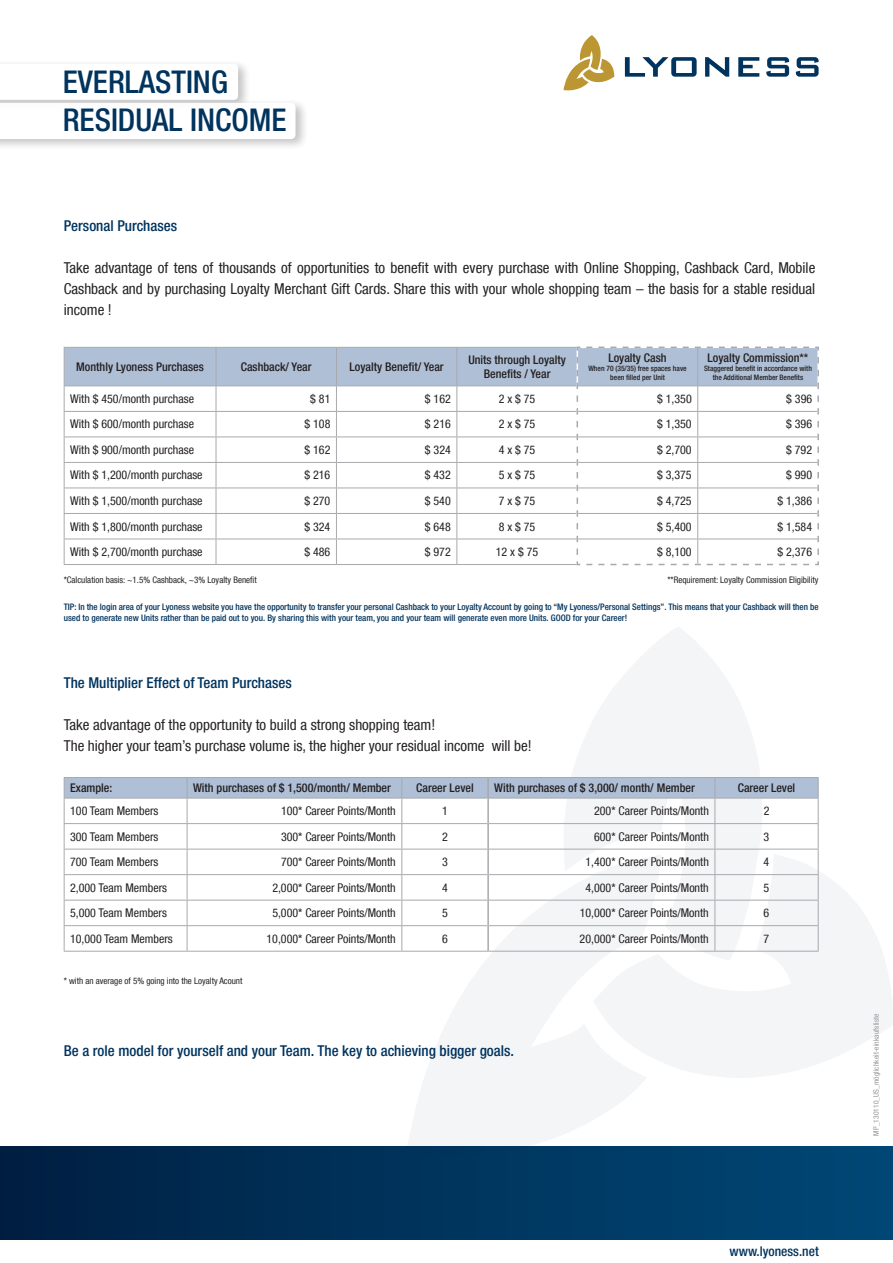
<style>
.page{position:relative;width:893px;height:1263px;background:#fff}
.page>*{position:absolute;margin:0;border:0;box-sizing:border-box;transform-origin:0 0}
.t1{font:500 condensed 31.35px/38.2px "Helvetica Neue LT Com";color:#00335d}
.t2{font:condensed 15px/21px "Helvetica Neue LT Com";color:#231f20;text-align:justify}
.t3{font:500 condensed 15px "Helvetica Neue LT Com";color:#00335d}
.t4{font:500 condensed 13.5px "Helvetica Neue LT Com";color:#00335d}
.t5{font:condensed 12px "Helvetica Neue LT Com";color:#231f20}
.t6{font:500 condensed 12px/14.4px "Helvetica Neue LT Com";color:#231f20;text-align:center}
.t7{font:500 condensed 9px/10.8px "Helvetica Neue LT Com";color:#00335d}
.t8{font:condensed 9px "Helvetica Neue LT Com";color:#231f20}
.t9{font:500 condensed 7.5px/9px "Helvetica Neue LT Com";color:#231f20;text-align:center}
.t10{font:condensed 7.5px "Helvetica Neue LT Com";letter-spacing:.01em;color:#939598}
</style>
<div class="page">
<div style="left:0;top:1146px;width:893px;height:94px;background:linear-gradient(to right,#001f43,#004976)"></div>
<svg style="left:563px;top:35px;width:51px;height:55px"></svg>
<svg style="left:625px;top:57px;width:194px;height:20px"></svg>
<svg style="left:406px;top:952px;width:255px;height:206px;fill:#f3f5f7"></svg>
<svg style="left:563px;top:627px;width:197px;height:333px;fill:#f3f5f7"></svg>
<svg style="left:593px;top:872px;width:300px;height:207px;fill:#f3f5f7"></svg>
<svg style="left:64px;top:346px;width:755px;height:220px"></svg>
<svg style="left:64px;top:777px;width:755px;height:174px"></svg>
<hr style="left:64px;top:951px;width:123px;height:1px;background:#a8a9ad">
<hr style="left:187px;top:951px;width:215px;height:1px;background:#a8a9ad">
<hr style="left:402px;top:951px;width:86px;height:1px;background:#a8a9ad">
<hr style="left:488px;top:951px;width:227px;height:1px;background:#a8a9ad">
<hr style="left:715px;top:951px;width:104px;height:1px;background:#a8a9ad">
<hr style="left:487px;top:778px;width:2px;height:20px;background:#a8a9ad">
<hr style="left:487px;top:798px;width:2px;height:26px;background:#a8a9ad">
<hr style="left:487px;top:824px;width:2px;height:25px;background:#a8a9ad">
<hr style="left:487px;top:849px;width:2px;height:26px;background:#a8a9ad">
<hr style="left:487px;top:875px;width:2px;height:25px;background:#a8a9ad">
<hr style="left:487px;top:900px;width:2px;height:26px;background:#a8a9ad">
<hr style="left:487px;top:926px;width:2px;height:25px;background:#a8a9ad">
<div style="left:0;top:98px;width:309px;height:53px;background:#231f20;opacity:.3"></div>
<svg style="left:0;top:64px;width:296px;height:75px"></svg>
<h1 class="t1" style="left:63px;top:63px;width:167px">EVERLASTING resi</h1>
<h1 class="t1" style="left:118px;top:101px;width:34px">dual</h1>
<h1 class="t1" style="left:190px;top:101px;width:17px">income</h1>
<p class="t3" style="left:64px;top:216px;width:115px">Personal Purchases</p>
<p class="t2" style="left:64px;top:257px;width:753px">Take advantage of tens of thousands of opportunities to benefit with every purchase with Online Shopping, Cashback Card, Mobile Cashback and by purchasing Loyalty Merchant Gift Cards. Share this with your whole shopping team – the basis for a stable residual income !</p>
<p class="t6" style="left:76px;top:359px;width:129px">Monthly Lyoness Purchases</p>
<p class="t6" style="left:241px;top:359px;width:72px">Cashback/ Year</p>
<p class="t6" style="left:350px;top:359px;width:96px">Loyalty Benefit/ Year</p>
<p class="t6" style="left:468px;top:352px;width:99px">Units through Loyalty<br>Benefits / Year</p>
<p class="t6" style="left:608px;top:350px;width:60px">Loyalty Cash</p>
<p class="t9" style="left:588px;top:364px;width:100px">When 70 (35/35) free spaces have been filled per Unit</p>
<p class="t6" style="left:708px;top:350px;width:102px">Loyalty Commission**</p>
<p class="t9" style="left:704px;top:364px;width:109px">Staggered benefit in accordance with the Additional Member Benefits</p>
<p class="t5" style="left:70px;top:392px;width:125px">With $ 450/month purchase</p>
<p class="t5" style="left:310px;top:392px;width:22px">$ 81</p>
<p class="t5" style="left:425px;top:392px;width:27px">$ 162</p>
<p class="t5" style="left:499px;top:392px;width:38px">2 x $ 75</p>
<p class="t5" style="left:657px;top:392px;width:36px">$ 1,350</p>
<p class="t5" style="left:786px;top:392px;width:27px">$ 396</p>
<p class="t5" style="left:70px;top:417px;width:125px">With $ 600/month purchase</p>
<p class="t5" style="left:304px;top:417px;width:27px">$ 108</p>
<p class="t5" style="left:425px;top:417px;width:27px">$ 216</p>
<p class="t5" style="left:499px;top:417px;width:38px">2 x $ 75</p>
<p class="t5" style="left:657px;top:417px;width:36px">$ 1,350</p>
<p class="t5" style="left:786px;top:417px;width:27px">$ 396</p>
<p class="t5" style="left:70px;top:443px;width:125px">With $ 900/month purchase</p>
<p class="t5" style="left:304px;top:443px;width:27px">$ 162</p>
<p class="t5" style="left:425px;top:443px;width:27px">$ 324</p>
<p class="t5" style="left:499px;top:443px;width:38px">4 x $ 75</p>
<p class="t5" style="left:657px;top:443px;width:36px">$ 2,700</p>
<p class="t5" style="left:786px;top:443px;width:27px">$ 792</p>
<p class="t5" style="left:70px;top:468px;width:134px">With $ 1,200/month purchase</p>
<p class="t5" style="left:304px;top:468px;width:27px">$ 216</p>
<p class="t5" style="left:425px;top:468px;width:27px">$ 432</p>
<p class="t5" style="left:499px;top:468px;width:38px">5 x $ 75</p>
<p class="t5" style="left:657px;top:468px;width:36px">$ 3,375</p>
<p class="t5" style="left:786px;top:468px;width:27px">$ 990</p>
<p class="t5" style="left:70px;top:494px;width:134px">With $ 1,500/month purchase</p>
<p class="t5" style="left:304px;top:494px;width:27px">$ 270</p>
<p class="t5" style="left:425px;top:494px;width:27px">$ 540</p>
<p class="t5" style="left:499px;top:494px;width:38px">7 x $ 75</p>
<p class="t5" style="left:657px;top:494px;width:36px">$ 4,725</p>
<p class="t5" style="left:778px;top:494px;width:36px">$ 1,386</p>
<p class="t5" style="left:70px;top:519px;width:134px">With $ 1,800/month purchase</p>
<p class="t5" style="left:304px;top:519px;width:27px">$ 324</p>
<p class="t5" style="left:425px;top:519px;width:27px">$ 648</p>
<p class="t5" style="left:499px;top:519px;width:38px">8 x $ 75</p>
<p class="t5" style="left:657px;top:519px;width:36px">$ 5,400</p>
<p class="t5" style="left:777px;top:519px;width:36px">$ 1,584</p>
<p class="t5" style="left:70px;top:545px;width:134px">With $ 2,700/month purchase</p>
<p class="t5" style="left:304px;top:545px;width:27px">$ 486</p>
<p class="t5" style="left:425px;top:545px;width:27px">$ 972</p>
<p class="t5" style="left:496px;top:545px;width:44px">12 x $ 75</p>
<p class="t5" style="left:657px;top:545px;width:36px">$ 8,100</p>
<p class="t5" style="left:777px;top:545px;width:36px">$ 2,376</p>
<p class="t8" style="left:64px;top:574px;width:194px">*Calculation basis: ~1.5% Cashback, ~3% Loyalty Benefit</p>
<p class="t8" style="left:667px;top:574px;width:153px">**Requirement: Loyalty Commission Eligibility</p>
<p class="t7" style="left:64px;top:602px;width:756px">TIP: In the login area of your Lyoness website you have the opportunity to transfer your personal Cashback to your Loyalty Account by going to “My Lyoness/Personal Settings”. This means that your Cashback will then be used to generate new Units rather than be paid out to you. By sharing this with your team, you and your team will generate even more Units. GOOD for your Career!</p>
<p class="t3" style="left:64px;top:674px;width:230px">The Multiplier Effect of Team Purchases</p>
<p class="t2" style="left:64px;top:714px;width:469px">Take advantage of the opportunity to build a strong shopping team!<br>The higher your team’s purchase volume is, the higher your residual income will be!</p>
<p class="t6" style="left:70px;top:780px;width:44px">Example:</p>
<p class="t6" style="left:193px;top:780px;width:199px">With purchases of $ 1,500/month/ Member</p>
<p class="t6" style="left:416px;top:780px;width:59px">Career Level</p>
<p class="t6" style="left:494px;top:780px;width:202px">With purchases of $ 3,000/ month/ Member</p>
<p class="t6" style="left:738px;top:780px;width:59px">Career Level</p>
<p class="t5" style="left:70px;top:804px;width:90px">100 Team Members</p>
<p class="t5" style="left:281px;top:804px;width:116px">100* Career Points/Month</p>
<p class="t5" style="left:442px;top:804px;width:7px">1</p>
<p class="t5" style="left:594px;top:804px;width:116px">200* Career Points/Month</p>
<p class="t5" style="left:764px;top:804px;width:7px">2</p>
<p class="t5" style="left:70px;top:829px;width:90px">300 Team Members</p>
<p class="t5" style="left:281px;top:829px;width:116px">300* Career Points/Month</p>
<p class="t5" style="left:442px;top:829px;width:7px">2</p>
<p class="t5" style="left:594px;top:829px;width:116px">600* Career Points/Month</p>
<p class="t5" style="left:764px;top:829px;width:7px">3</p>
<p class="t5" style="left:70px;top:855px;width:90px">700 Team Members</p>
<p class="t5" style="left:281px;top:855px;width:116px">700* Career Points/Month</p>
<p class="t5" style="left:442px;top:855px;width:7px">3</p>
<p class="t5" style="left:585px;top:855px;width:125px">1,400* Career Points/Month</p>
<p class="t5" style="left:764px;top:855px;width:7px">4</p>
<p class="t5" style="left:70px;top:880px;width:98px">2,000 Team Members</p>
<p class="t5" style="left:272px;top:880px;width:125px">2,000* Career Points/Month</p>
<p class="t5" style="left:442px;top:880px;width:7px">4</p>
<p class="t5" style="left:585px;top:880px;width:125px">4,000* Career Points/Month</p>
<p class="t5" style="left:764px;top:880px;width:7px">5</p>
<p class="t5" style="left:70px;top:906px;width:98px">5,000 Team Members</p>
<p class="t5" style="left:272px;top:906px;width:125px">5,000* Career Points/Month</p>
<p class="t5" style="left:442px;top:906px;width:7px">5</p>
<p class="t5" style="left:580px;top:906px;width:131px">10,000* Career Points/Month</p>
<p class="t5" style="left:764px;top:906px;width:7px">6</p>
<p class="t5" style="left:70px;top:931px;width:104px">10,000 Team Members</p>
<p class="t5" style="left:267px;top:931px;width:131px">10,000* Career Points/Month</p>
<p class="t5" style="left:442px;top:931px;width:7px">6</p>
<p class="t5" style="left:580px;top:931px;width:131px">20,000* Career Points/Month</p>
<p class="t5" style="left:764px;top:931px;width:7px">7</p>
<p class="t8" style="left:64px;top:975px;width:180px">* with an average of 5% going into the Loyalty Acount</p>
<p class="t3" style="left:64px;top:1041px;width:452px">Be a role model for yourself and your Team. The key to achieving bigger goals.</p>
<p class="t4" style="left:730px;top:1243px;width:91px">www.lyoness.net</p>
<p class="t10" style="left:872px;top:1135px;width:123px;rotate:-90deg">MP_130110_US_möglichkeit-einkaufsliste</p>
</div>
